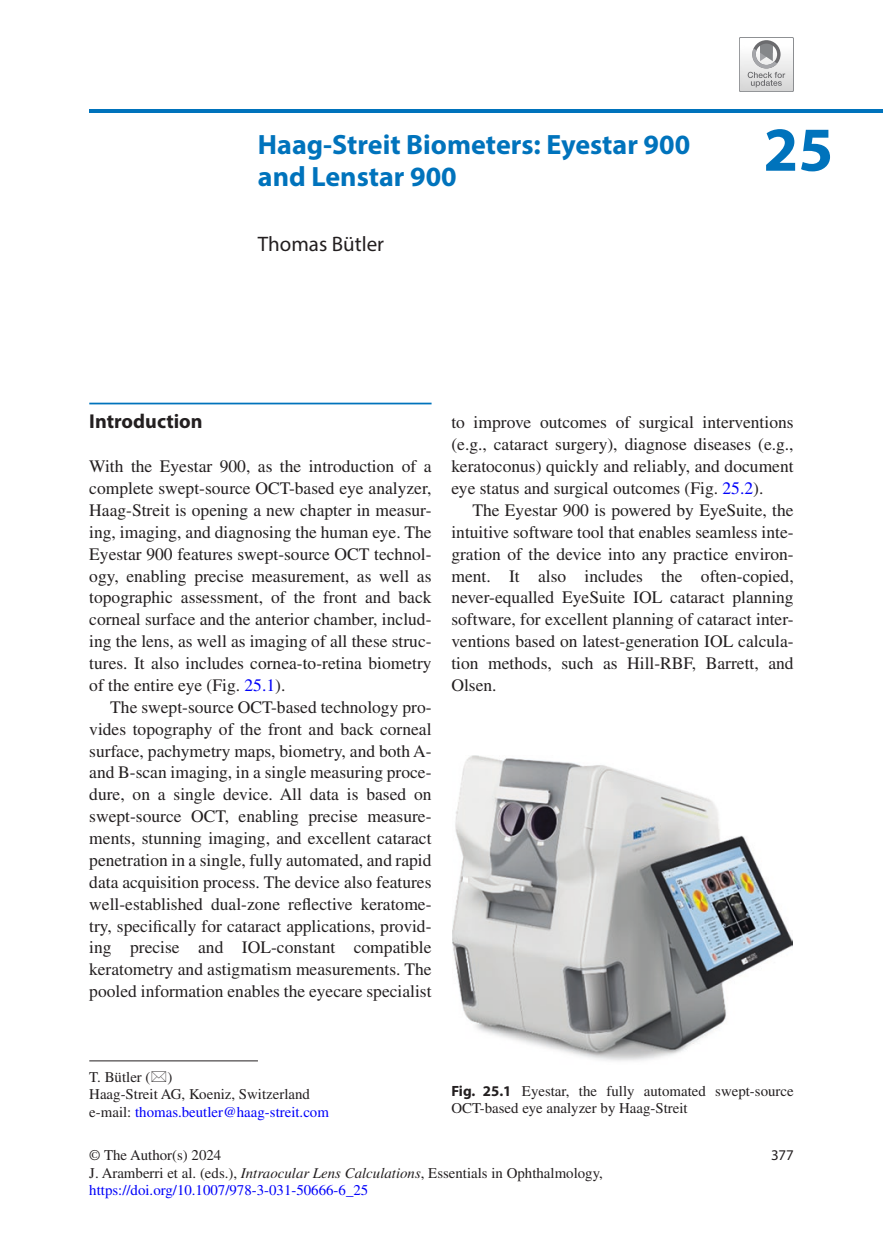
<style>
.page{position:relative;width:883px;height:1260px;background:#fff}
.page>*{position:absolute;margin:0;border:0;box-sizing:border-box;transform-origin:0 0}
.t1{font:700 63px "Myriad Pro";color:#0073bc}
.t2{font:700 28px/31.5px "Myriad Pro";color:#0073bc}
.t3{font:21px "Myriad Pro";color:#231f20}
.t4{font:700 20.12px "Myriad Pro";color:#231f20}
.t5{font:17.5px/21.9px "Times LT Std";color:#231f20;text-align:justify}
.t6{font:14.88px/17.5px "Times LT Std";color:#231f20}
.t7{font:14.88px "Myriad Pro";color:#231f20}
.s1{color:#0000fa}
.s2{font-family:"Myriad Pro";font-weight:700}
.s3{font-style:italic}
</style>
<div class="page">
<img style="left:741px;top:57px;width:51px;height:33px">
<div style="left:739px;top:37px;width:55px;height:55px;border:1px solid #8c8e91"></div>
<svg style="left:748px;top:40px;width:37px;height:47px"></svg>
<hr style="left:89px;top:109px;width:794px;height:3px;background:#0073bc">
<hr style="left:89px;top:403px;width:343px;height:1px;background:#0073bc">
<hr style="left:89px;top:1060px;width:169px;height:1px;background:#231f20">
<img style="left:453px;top:755px;width:340px;height:306px">
<h2 class="t2" style="left:258px;top:128px;width:434px">Haag-Streit Biometers: Eyestar 900 and Lenstar 900</h2>
<h1 class="t1" style="left:763px;top:108px;width:71px">25</h1>
<p class="t3" style="left:258px;top:231px;width:128px">Thomas Bütler</p>
<p class="t4" style="left:89px;top:409px;width:115px">Introduction</p>
<p class="t5" style="left:89px;top:455px;width:344px">With the Eyestar 900, as the introduction of a complete swept-source OCT-based eye analyzer, Haag-Streit is opening a new chapter in measur&shy;ing, imaging, and diagnosing the human eye. The Eyestar 900 features swept-source OCT technol&shy;ogy, enabling precise measurement, as well as topographic assessment, of the front and back corneal surface and the anterior chamber, includ&shy;ing the lens, as well as imaging of all these struc&shy;tures. It also includes cornea-to-retina biometry of the entire eye (Fig. <span class="s1">25.1</span>).</p>
<p class="t5" style="left:89px;top:696px;width:344px;text-indent:21px">The swept-source OCT-based technology pro&shy;vides topography of the front and back corneal surface, pachymetry maps, biometry, and both A&shy;and B-scan imaging, in a single measuring proce&shy;dure, on a single device. All data is based on swept-source OCT, enabling precise measure&shy;ments, stunning imaging, and excellent cataract penetration in a single, fully automated, and rapid data acquisition process. The device also features well-established dual-zone reflective keratome&shy;try, specifically for cataract applications, provid&shy;ing precise and IOL-constant compatible keratometry and astigmatism measurements. The pooled information enables the eyecare specialist</p>
<p class="t5" style="left:451px;top:412px;width:344px">to improve outcomes of surgical interventions (e.g., cataract surgery), diagnose diseases (e.g., keratoconus) quickly and reliably, and document eye status and surgical outcomes (Fig. <span class="s1">25.2</span>).</p>
<p class="t5" style="left:451px;top:499px;width:344px;text-indent:21px">The Eyestar 900 is powered by EyeSuite, the intuitive software tool that enables seamless inte&shy;gration of the device into any practice environ&shy;ment. It also includes the often-copied, never-equalled EyeSuite IOL cataract planning software, for excellent planning of cataract inter&shy;ventions based on latest-generation IOL calcula&shy;tion methods, such as Hill-RBF, Barrett, and Olsen.</p>
<p class="t6" style="left:89px;top:1068px;width:241px">T. Bütler ( )<br>Haag-Streit AG, Koeniz, Switzerland e-mail: <span class="s1">thomas.beutler@haag-streit.com</span></p>
<p class="t6" style="left:451px;top:1082px;width:344px"><span class="s2">Fig. 25.1</span> Eyestar, the fully automated swept-source<br>OCT-based eye analyzer by Haag-Streit</p>
<p class="t6" style="left:89px;top:1147px;width:134px">© The Author(s) 2024</p>
<p class="t7" style="left:771px;top:1146px;width:24px">377</p>
<p class="t6" style="left:89px;top:1164px;width:515px">J. Aramberri et al. (eds.), <span class="s3">Intraocular Lens Calculations</span>, Essentials in Ophthalmology, <span class="s1">https://doi.org/10.1007/978-3-031-50666-6_25</span></p>
</div>
